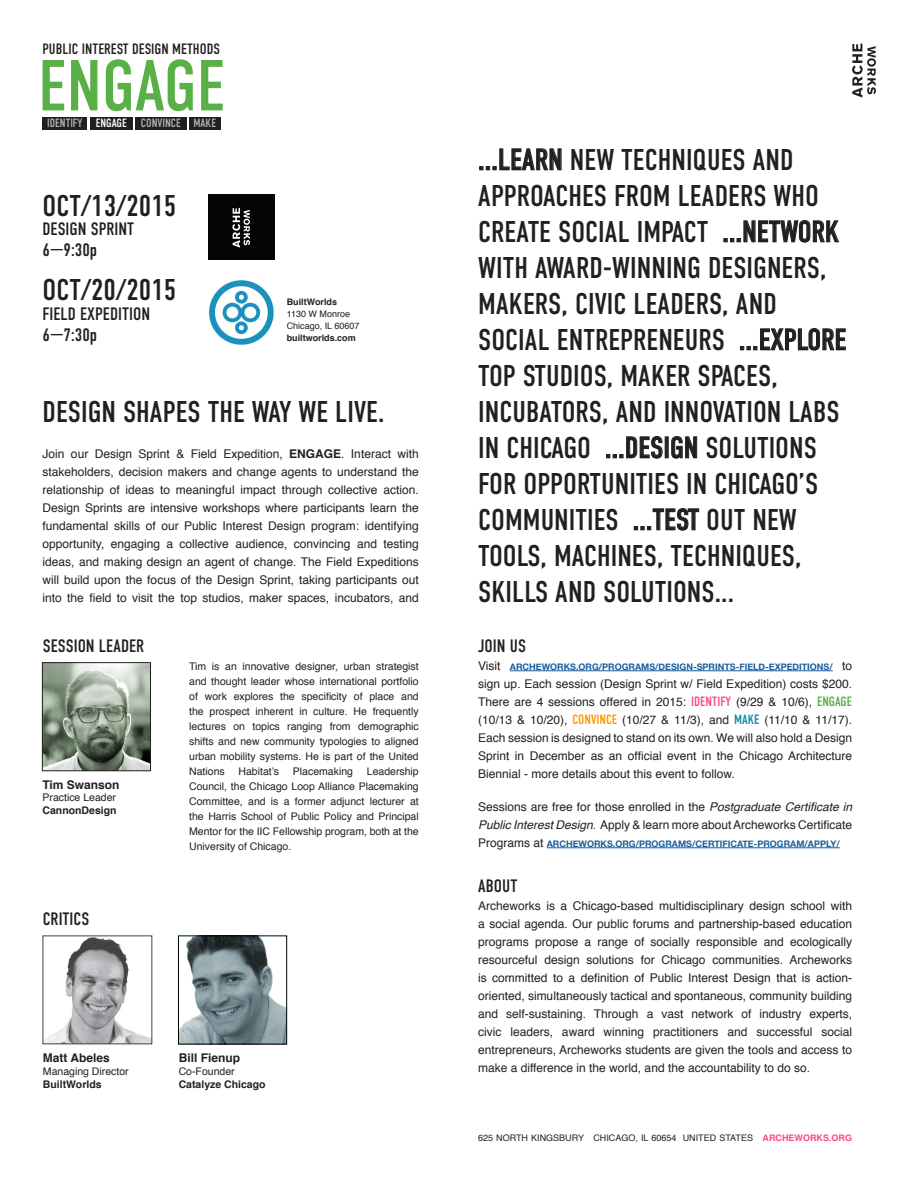
<style>
.page{position:relative;width:918px;height:1188px;background:#fff}
.page>*{position:absolute;margin:0;border:0;box-sizing:border-box;transform-origin:0 0}
.t1{font:72px "DIN Condensed C";color:#59b047}
.t2{font:30px/36px "DIN Condensed C";color:#231f20}
.t3{font:18px "DIN Condensed C";color:#231f20}
.t4{font:15px "DIN Condensed C";color:#231f20}
.t5{font:12px/18px "Helvetica";color:#231f20;text-align:justify}
.t6{font:700 12px "Helvetica";color:#231f20}
.t7{font:12px "DIN Condensed C";color:#b4b4b4}
.t8{font:12px "DIN Condensed C";color:#fff}
.t9{font:10.5px/15px "Helvetica";color:#231f20;text-align:justify}
.t10{font:700 10.5px "Helvetica";color:#231f20}
.t11{font:700 9px "Helvetica Neue";color:#175d9e}
.t12{font:9px "Helvetica";color:#231f20}
.t13{font:700 9px "Helvetica";color:#231f20}
.s1{font-size:21px}
.s2{font-weight:700}
.s3{font-family:"Helvetica";font-weight:400;font-size:12px;color:#231f20}
.s4{font-family:"DIN Condensed C";font-size:13.5px;color:#fa4a7d}
.s5{font-family:"DIN Condensed C";font-size:13.5px;color:#59b047}
.s6{font-family:"DIN Condensed C";font-size:13.5px;color:#ff9600}
.s7{font-family:"DIN Condensed C";font-size:13.5px;color:#0091a3}
.s8{font-style:italic}
.s9{font-weight:700;color:#fa4a7d}
</style>
<div class="page">
<svg style="left:852px;top:44px;width:24px;height:54px"></svg>
<img style="left:45px;top:938px;width:105px;height:104px">
<svg style="left:42px;top:663px;width:108px;height:108px"></svg>
<img style="left:209px;top:280px;width:65px;height:65px">
<div style="left:43px;top:117px;width:44px;height:13px;background:#231f20"></div>
<div style="left:90px;top:117px;width:43px;height:13px;background:#231f20"></div>
<div style="left:135px;top:117px;width:51px;height:13px;background:#231f20"></div>
<div style="left:189px;top:117px;width:31px;height:13px;background:#231f20"></div>
<hr style="left:510px;top:671px;width:323px;height:1px;background:#175d9e">
<hr style="left:547px;top:848px;width:293px;height:1px;background:#175d9e">
<svg style="left:479px;top:148px;width:83px;height:23px"></svg>
<svg style="left:724px;top:220px;width:115px;height:23px"></svg>
<svg style="left:740px;top:328px;width:106px;height:23px"></svg>
<svg style="left:606px;top:436px;width:57px;height:23px"></svg>
<svg style="left:671px;top:436px;width:26px;height:23px"></svg>
<svg style="left:634px;top:508px;width:65px;height:23px"></svg>
<div style="left:208px;top:195px;width:66px;height:65px;background:#040503"></div>
<svg style="left:232px;top:208px;width:18px;height:40px"></svg>
<svg style="left:178px;top:936px;width:109px;height:108px"></svg>
<p class="t4" style="left:43px;top:41px;width:179px">PUBLIC INTEREST DESIGN METHODS</p>
<p class="t1" style="left:38px;top:48px;width:188px">ENGAGE</p>
<p class="t7" style="left:47px;top:117px;width:37px">IDENTIFY</p>
<p class="t8" style="left:96px;top:117px;width:33px">ENGAGE</p>
<p class="t7" style="left:141px;top:117px;width:41px">CONVINCE</p>
<p class="t7" style="left:193px;top:117px;width:24px">MAKE</p>
<p class="t2" style="left:43px;top:188px;width:135px">OCT/13/2015</p>
<p class="t3" style="left:43px;top:219px;width:93px">DESIGN SPRINT</p>
<p class="t3" style="left:43px;top:240px;width:56px">6<span class="s1">—</span>9:30p</p>
<p class="t2" style="left:43px;top:273px;width:135px">OCT/20/2015</p>
<p class="t3" style="left:43px;top:304px;width:109px">FIELD EXPEDITION</p>
<p class="t3" style="left:43px;top:325px;width:56px">6<span class="s1">—</span>7:30p</p>
<p class="t13" style="left:287px;top:295px;width:52px">BuiltWorlds</p>
<p class="t12" style="left:287px;top:307px;width:65px">1130 W Monroe</p>
<p class="t12" style="left:287px;top:319px;width:74px">Chicago, IL 60607</p>
<p class="t13" style="left:287px;top:331px;width:71px">builtworlds.com</p>
<p class="t2" style="left:43px;top:394px;width:344px">DESIGN SHAPES THE WAY WE LIVE.</p>
<p class="t5" style="left:43px;top:445px;width:378px">Join our Design Sprint &amp; Field Expedition, <span class="s2">ENGAGE</span>. Interact with stakeholders, decision makers and change agents to understand the relationship of ideas to meaningful impact through collective action.<br>Design Sprints are intensive workshops where participants learn the fundamental skills of our Public Interest Design program: identifying opportunity, engaging a collective audience, convincing and testing ideas, and making design an agent of change. The Field Expeditions will build upon the focus of the Design Sprint, taking participants out into the field to visit the top studios, maker spaces, incubators, and</p>
<p class="t3" style="left:43px;top:636px;width:103px">SESSION LEADER</p>
<p class="t6" style="left:43px;top:775px;width:79px">Tim Swanson</p>
<p class="t9" style="left:43px;top:790px;width:75px">Practice Leader</p>
<p class="t10" style="left:43px;top:802px;width:76px">CannonDesign</p>
<p class="t3" style="left:43px;top:910px;width:48px">CRITICS</p>
<p class="t9" style="left:189px;top:659px;width:231px">Tim is an innovative designer, urban strategist and thought leader whose international portfolio of work explores the specificity of place and the prospect inherent in culture. He frequently lectures on topics ranging from demographic shifts and new community typologies to aligned urban mobility systems. He is part of the United Nations</p>
<p class="t9" style="left:189px;top:764px;width:231px;text-indent:178px">Leadership Council, the Chicago Loop Alliance Placemaking Committee, and is a former adjunct lecturer at the Harris School of Public Policy and Principal Mentor for the IIC Fellowship program, both at the University of Chicago.</p>
<p class="t9" style="left:239px;top:764px;width:42px">Habitat’s</p>
<p class="t9" style="left:293px;top:764px;width:62px">Placemaking</p>
<p class="t6" style="left:43px;top:1049px;width:68px">Matt Abeles</p>
<p class="t9" style="left:43px;top:1064px;width:87px">Managing Director</p>
<p class="t10" style="left:43px;top:1075px;width:60px">BuiltWorlds</p>
<p class="t6" style="left:179px;top:1049px;width:63px">Bill Fienup</p>
<p class="t9" style="left:179px;top:1064px;width:58px">Co-Founder</p>
<p class="t10" style="left:179px;top:1075px;width:88px">Catalyze Chicago</p>
<p class="t2" style="left:478px;top:142px;width:370px">...LEARN NEW TECHNIQUES AND<br>APPROACHES FROM LEADERS WHO<br>CREATE SOCIAL IMPACT ...NETWORK<br>WITH AWARD-WINNING DESIGNERS,<br>MAKERS, CIVIC LEADERS, AND<br>SOCIAL ENTREPRENEURS ...EXPLORE</p>
<p class="t2" style="left:478px;top:358px;width:363px">TOP STUDIOS, MAKER SPACES,<br>INCUBATORS, AND INNOVATION LABS<br>IN CHICAGO ...DESIGN SOLUTIONS<br>FOR OPPORTUNITIES IN CHICAGO’S<br>COMMUNITIES ...TEST OUT NEW<br>TOOLS, MACHINES, TECHNIQUES,<br>SKILLS AND SOLUTIONS...</p>
<p class="t3" style="left:478px;top:636px;width:49px">JOIN US</p>
<p class="t11" style="left:478px;top:660px;width:375px"><span class="s3">Visit</span> ARCHEWORKS.ORG/PROGRAMS/DESIGN-SPRINTS-FIELD-EXPEDITIONS/ <span class="s3">to</span></p>
<p class="t5" style="left:478px;top:675px;width:375px">sign up. Each session (Design Sprint w/ Field Expedition) costs $200.<br>There are 4 sessions offered in 2015: <span class="s4">IDENTIFY</span> (9/29 &amp; 10/6), <span class="s5">ENGAGE </span>(10/13 &amp; 10/20), <span class="s6">CONVINCE</span> (10/27 &amp; 11/3), and <span class="s7">MAKE</span> (11/10 &amp; 11/17).<br>Each session is designed to stand on its own. We will also hold a Design Sprint in December as an official event in the Chicago Architecture Biennial - more details about this event to follow.</p>
<p class="t5" style="left:478px;top:798px;width:375px">Sessions are free for those enrolled in the <span class="s8">Postgraduate Certificate in<br>Public Interest Design</span>. Apply &amp; learn more about Archeworks Certificate</p>
<p class="t11" style="left:478px;top:837px;width:363px"><span class="s3">Programs at</span> ARCHEWORKS.ORG/PROGRAMS/CERTIFICATE-PROGRAM/APPLY/</p>
<p class="t3" style="left:478px;top:876px;width:41px">ABOUT</p>
<p class="t5" style="left:478px;top:897px;width:375px">Archeworks is a Chicago-based multidisciplinary design school with a social agenda. Our public forums and partnership-based education programs propose a range of socially responsible and ecologically resourceful design solutions for Chicago communities. Archeworks is committed to a definition of Public Interest Design that is action&shy;oriented, simultaneously tactical and spontaneous, community building and self-sustaining. Through a vast network of industry experts, civic leaders, award winning practitioners and successful social entrepreneurs, Archeworks students are given the tools and access to make a difference in the world, and the accountability to do so.</p>
<p class="t12" style="left:478px;top:1131px;width:375px">625 NORTH KINGSBURY CHICAGO, IL 60654 UNITED STATES <span class="s9">ARCHEWORKS.ORG</span></p>
</div>
